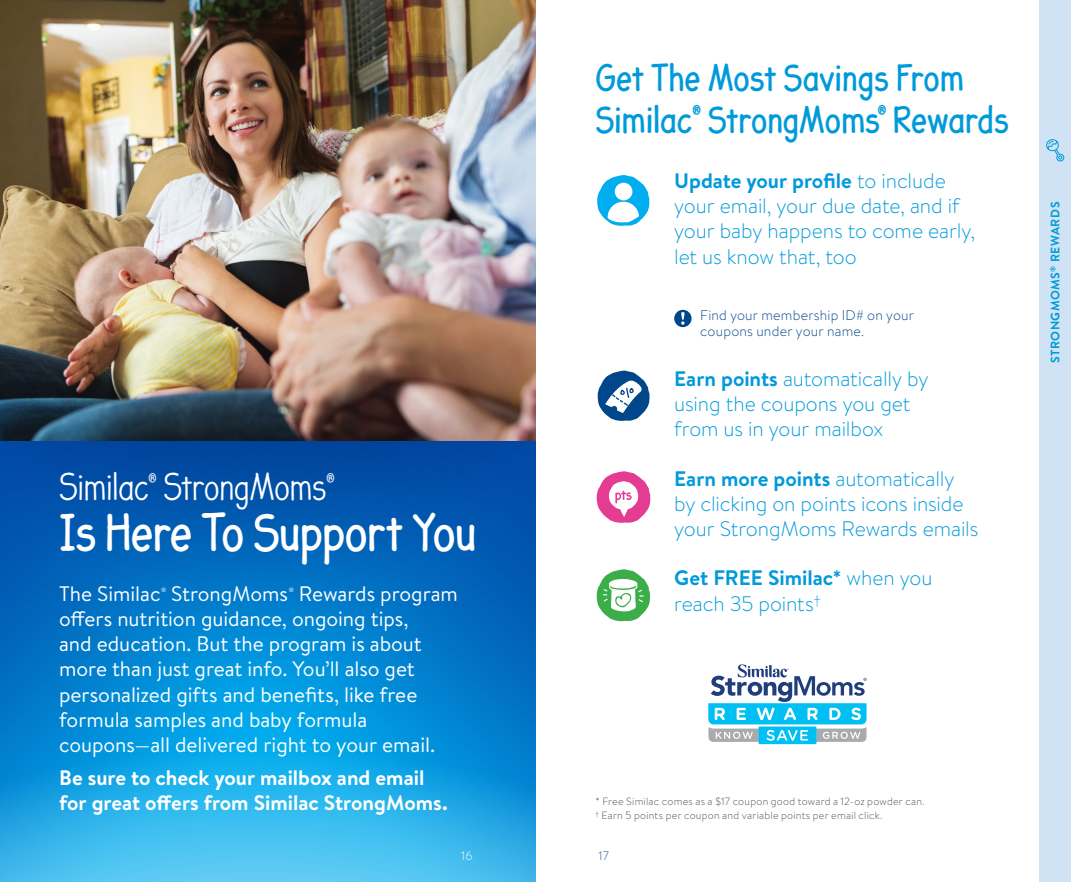
<style>
.page{position:relative;width:1071px;height:882px;background:#fff}
.page>*{position:absolute;margin:0;border:0;box-sizing:border-box;transform-origin:0 0}
.t1{font:49px "Jolly Good Sans Condensed";letter-spacing:-.015em;color:#fff}
.t2{font:35px/42px "Jolly Good Sans Condensed";letter-spacing:-.01em;color:#009ada}
.t3{font:300 35px "Jolly Good Sans Condensed";letter-spacing:-.005em;color:#fff}
.t4{font:300 21px/25.2px "Brandon Text";letter-spacing:-.005em;color:#009ada}
.t5{font:21px/25.2px "Brandon Text";letter-spacing:-.005em;color:#fff}
.t6{font:700 21px/25.2px "Brandon Text";color:#fff}
.t7{font:300 14px/16.8px "Brandon Text";letter-spacing:.015em;color:#00468b}
.t8{font:300 14px "Jolly Good Sans Condensed";color:#fff}
.t9{font:14px "Jolly Good Sans Condensed";color:#009ada}
.t10{font:700 12.25px "Brandon Text";letter-spacing:.04em;color:#009ada}
.t11{font:300 12.25px "Brandon Text";color:#fff}
.t12{font:300 12.25px "Brandon Text";color:#2f5797}
.t13{font:300 10.5px/14px "Brandon Text";letter-spacing:.025em;color:#4d4d4f}
.t14{font:6.12px "Brandon Text";color:#fff}
.s1{font-weight:700}
</style>
<div class="page">
<div style="left:1040px;top:0;width:31px;height:882px;background:#cfe3f5"></div>
<svg style="left:1046px;top:139px;width:19px;height:23px"></svg>
<svg style="left:0;top:441px;width:536px;height:441px;background:#0e82cc"></svg>
<img style="left:0;top:0;width:536px;height:441px">
<svg style="left:597px;top:569px;width:53px;height:52px"></svg>
<svg style="left:597px;top:471px;width:53px;height:52px"></svg>
<svg style="left:598px;top:371px;width:52px;height:50px"></svg>
<svg style="left:597px;top:175px;width:52px;height:51px"></svg>
<div style="left:615px;top:183px;width:17px;height:17px;background:#fff;border-radius:50%"></div>
<div style="left:758px;top:727px;width:59px;height:17px;background:#00c0f3"></div>
<svg style="left:708px;top:664px;width:159px;height:78px"></svg>
<div style="left:674px;top:310px;width:18px;height:17px;background:#00468b;border-radius:50%"></div>
<svg style="left:681px;top:312px;width:4px;height:13px"></svg>
<h2 class="t2" style="left:596px;top:58px;width:415px">Get The Most Savings From<br>Similac StrongMoms Rewards</h2>
<p class="t9" style="left:692px;top:102px;width:10px">®</p>
<p class="t9" style="left:878px;top:102px;width:10px">®</p>
<p class="t4" style="left:674px;top:167px;width:302px"><span class="s1">Update your profile</span> to include your email, your due date, and if your baby happens to come early, let us know that, too</p>
<h2 class="t3" style="left:59px;top:468px;width:269px">Similac StrongMoms</h2>
<p class="t8" style="left:149px;top:470px;width:10px">®</p>
<p class="t8" style="left:326px;top:470px;width:10px">®</p>
<h1 class="t1" style="left:59px;top:506px;width:419px">Is Here To Support You</h1>
<p class="t5" style="left:59px;top:580px;width:103px">The Similac</p>
<p class="t14" style="left:161px;top:586px;width:7px">®</p>
<p class="t5" style="left:171px;top:580px;width:118px">StrongMoms</p>
<p class="t14" style="left:289px;top:586px;width:7px">®</p>
<p class="t5" style="left:59px;top:580px;width:400px;text-indent:240px">Rewards program offers nutrition guidance, ongoing tips,<br>and education. But the program is about more than just great info. You’ll also get personalized gifts and benefits, like free formula samples and baby formula coupons—all delivered right to your email.</p>
<p class="t6" style="left:59px;top:765px;width:390px">Be sure to check your mailbox and email for great offers from Similac StrongMoms.</p>
<p class="t7" style="left:700px;top:306px;width:215px">Find your membership ID# on your coupons under your name.</p>
<p class="t4" style="left:674px;top:365px;width:256px"><span class="s1">Earn points</span> automatically by using the coupons you get from us in your mailbox</p>
<p class="t4" style="left:674px;top:465px;width:306px"><span class="s1">Earn more points</span> automatically by clicking on points icons inside your StrongMoms Rewards emails</p>
<p class="t4" style="left:674px;top:565px;width:260px"><span class="s1">Get FREE Similac*</span> when you reach 35 points<sup>†</sup></p>
<p class="t13" style="left:596px;top:794px;width:331px">* Free Similac comes as a $17 coupon good toward a 12-oz powder can. <sup>†</sup> Earn 5 points per coupon and variable points per email click.</p>
<p class="t11" style="left:461px;top:848px;width:13px">16</p>
<p class="t12" style="left:598px;top:847px;width:12px">17</p>
<p class="t10" style="left:1047px;top:363px;width:163px;rotate:-90deg">STRONGMOMS<sup>®</sup> REWARDS</p>
</div>
